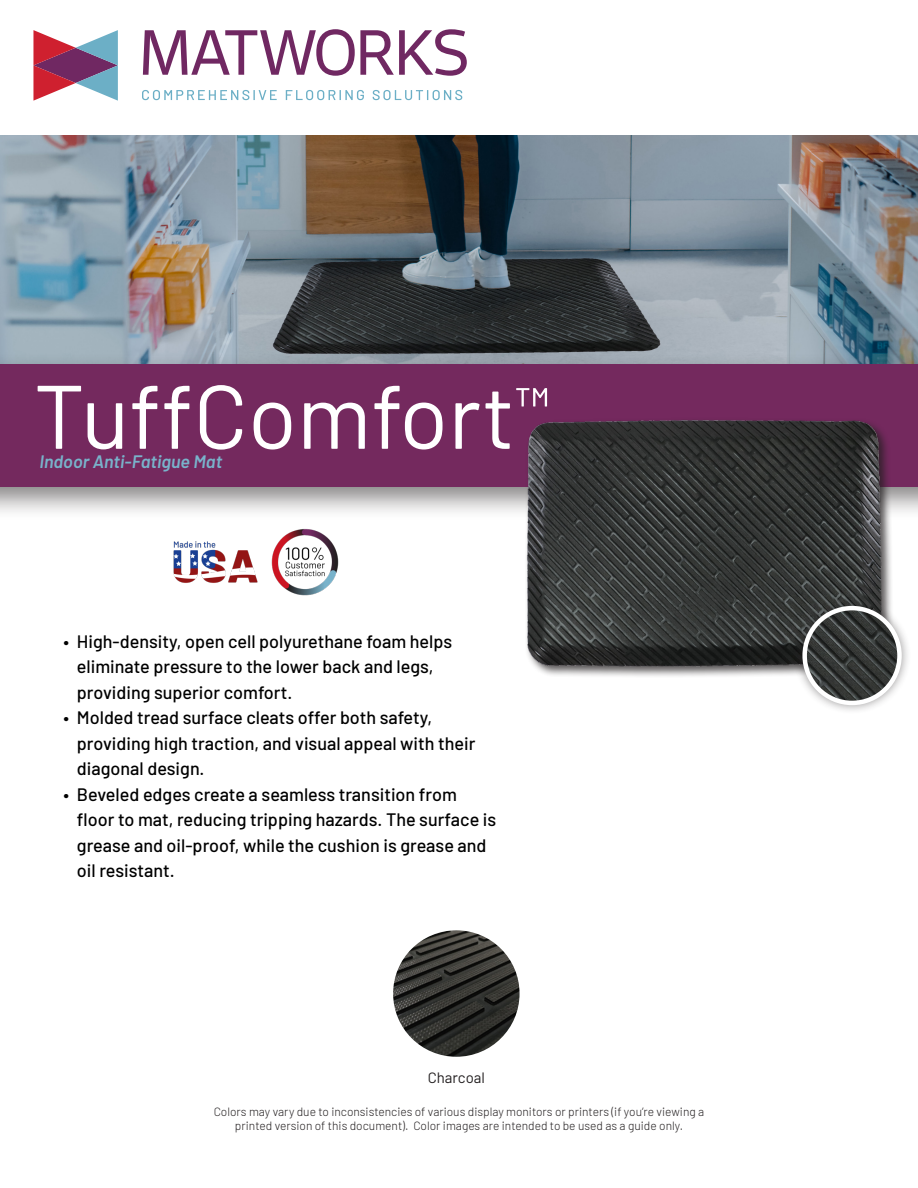
<style>
.page{position:relative;width:918px;height:1188px;background:#fff}
.page>*{position:absolute;margin:0;border:0;box-sizing:border-box;transform-origin:0 0}
.t1{font:90px "Barlow";color:#fff}
.t2{font:500 18px/25.5px "Barlow";color:#000}
.t3{font:italic 600 18px "Barlow";color:#79b3cb}
.t4{font:15px "Barlow";color:#231f20}
.t5{font:300 12px/14.4px "Barlow";color:#231f20;text-align:center}
</style>
<div class="page">
<svg style="left:143px;top:29px;width:324px;height:47px"></svg>
<svg style="left:33px;top:30px;width:85px;height:71px"></svg>
<svg style="left:142px;top:90px;width:135px;height:10px"></svg>
<svg style="left:286px;top:90px;width:78px;height:10px"></svg>
<svg style="left:373px;top:90px;width:89px;height:10px"></svg>
<img style="left:0;top:135px;width:918px;height:218px">
<div style="left:0;top:353px;width:918px;height:168px;background:#231f20;opacity:.56"></div>
<div style="left:0;top:365px;width:918px;height:122px;background:#74295e"></div>
<img style="left:271px;top:528px;width:68px;height:68px">
<img style="left:173px;top:517px;width:86px;height:66px">
<img style="left:512px;top:420px;width:385px;height:256px">
<div style="left:793px;top:597px;width:118px;height:118px;background:#231f20;opacity:.45"></div>
<img style="left:805px;top:608px;width:95px;height:95px;border-radius:47px">
<div style="left:802px;top:606px;width:100px;height:99px;border:4px solid #fff;border-radius:50%"></div>
<img style="left:394px;top:931px;width:125px;height:125px">
<div style="left:389px;top:926px;width:135px;height:135px;border:4px solid #fff;border-radius:50%"></div>
<p class="t1" style="left:34px;top:351px;width:517px">TuffComfort<sup>™</sup></p>
<p class="t3" style="left:40px;top:449px;width:184px">Indoor Anti-Fatigue Mat</p>
<p class="t2" style="left:77px;top:627px;width:377px;text-indent:-14px">• High-density, open cell polyurethane foam helps eliminate pressure to the lower back and legs, providing superior comfort.</p>
<p class="t2" style="left:77px;top:704px;width:400px;text-indent:-14px">• Molded tread surface cleats offer both safety, providing high traction, and visual appeal with their diagonal design.</p>
<p class="t2" style="left:77px;top:780px;width:421px;text-indent:-14px">• Beveled edges create a seamless transition from floor to mat, reducing tripping hazards. The surface is grease and oil-proof, while the cushion is grease and oil resistant.</p>
<p class="t4" style="left:428px;top:1067px;width:59px">Charcoal</p>
<p class="t5" style="left:214px;top:1104px;width:492px">Colors may vary due to inconsistencies of various display monitors or printers (if you’re viewing a printed version of this document). Color images are intended to be used as a guide only.</p>
</div>
